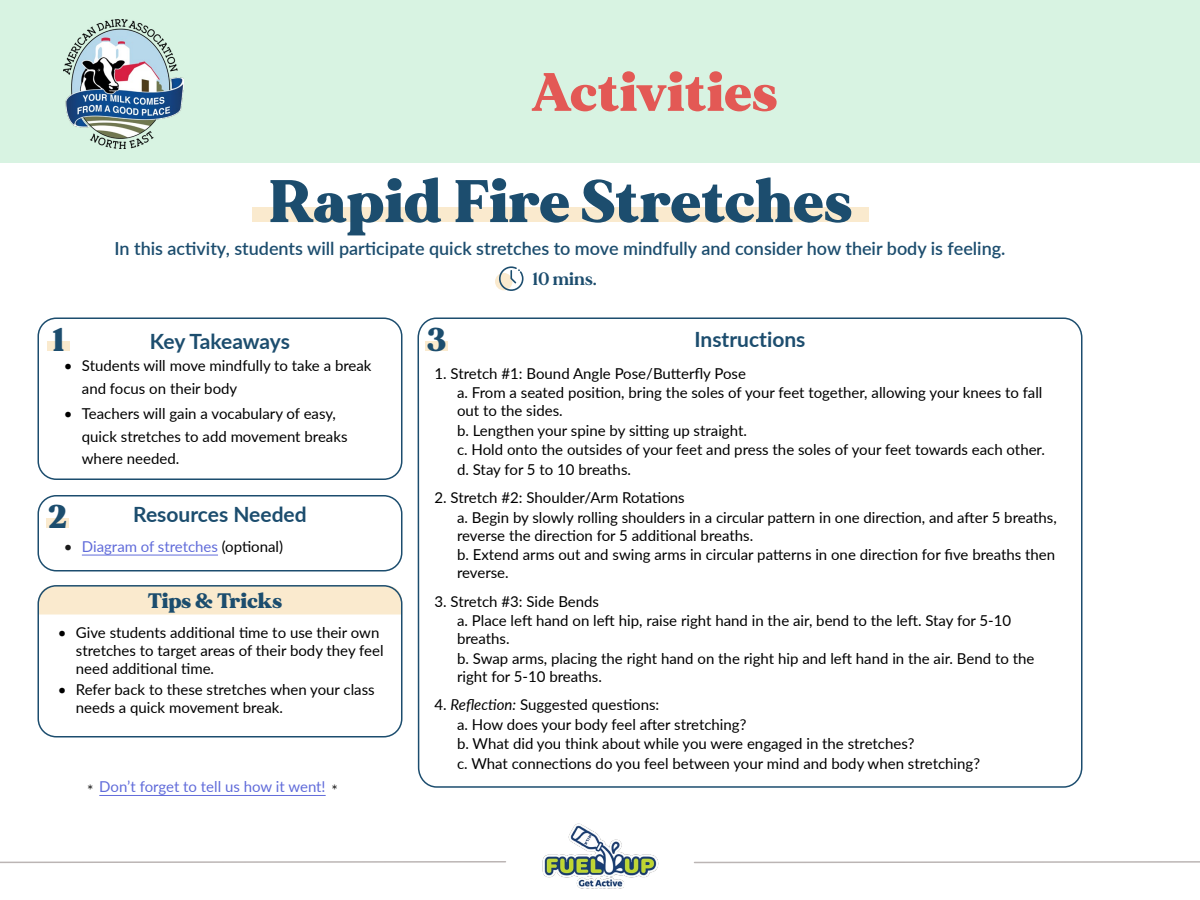
<style>
.page{position:relative;width:1200px;height:900px;background:#fff}
.page>*{position:absolute;margin:0;border:0;box-sizing:border-box;transform-origin:0 0}
.t1{font:900 60px "MADE Mirage";color:#1c4d6e}
.t2{font:900 54px "MADE Mirage";letter-spacing:.02em;color:#e35955}
.t3{font:900 33px "MADE Mirage";color:#1c4d6e}
.t4{font:700 21px "Lato";color:#1c4d6e}
.t5{font:900 21px "MADE Mirage";color:#1c4d6e}
.t6{font:600 18px "Lato";color:#1c4d6e}
.t7{font:700 18px "MADE Mirage";letter-spacing:.01em;color:#1c4d6e}
.t8{font:15px/19.5px "Lato";color:#000}
.t9{font:15px "Lato";color:#616cda}
.t10{font:15px "Lato";color:#1a1a1a}
.s1{font-style:italic}
.s2{color:#1a1a1a}
.s3{color:#000}
</style>
<div class="page">
<div style="left:39px;top:586px;width:363px;height:29px;background:#faeace"></div>
<div style="left:252px;top:207px;width:616px;height:15px;background:#faeace"></div>
<div style="left:0;top:0;width:1200px;height:163px;background:#d8f3e2"></div>
<div style="left:38px;top:317px;width:364px;height:163px;border:2px solid #1c4d6e;border-radius:18px"></div>
<div style="left:38px;top:495px;width:364px;height:77px;border:2px solid #1c4d6e;border-radius:18px"></div>
<hr style="left:82px;top:555px;width:136px;height:1px;background:#616cda">
<div style="left:418px;top:317px;width:664px;height:471px;border:2px solid #1c4d6e;border-radius:19px"></div>
<div style="left:38px;top:585px;width:364px;height:153px;border:2px solid #1c4d6e;border-radius:18px"></div>
<div style="left:495px;top:273px;width:17px;height:17px;background:#faeace;border-radius:50%"></div>
<svg style="left:499px;top:266px;width:25px;height:25px"></svg>
<div style="left:46px;top:519px;width:23px;height:9px;background:#faeace"></div>
<div style="left:47px;top:341px;width:23px;height:10px;background:#faeace"></div>
<div style="left:425px;top:341px;width:23px;height:10px;background:#faeace"></div>
<svg style="left:694px;top:861px;width:506px;height:3px"></svg>
<svg style="left:0;top:861px;width:506px;height:2px"></svg>
<img style="left:542px;top:823px;width:117px;height:66px">
<hr style="left:99px;top:795px;width:227px;height:1px;background:#616cda">
<img style="left:64px;top:20px;width:120px;height:129px">
<h2 class="t2" style="left:532px;top:55px;width:247px">Activities</h2>
<h1 class="t1" style="left:268px;top:160px;width:585px">Rapid Fire Stretches</h1>
<p class="t6" style="left:114px;top:235px;width:893px">In this activity, students will participate quick stretches to move mindfully and consider how their body is feeling.</p>
<p class="t7" style="left:533px;top:267px;width:66px">10 mins.</p>
<h3 class="t3" style="left:52px;top:317px;width:14px">1</h3>
<h3 class="t3" style="left:427px;top:317px;width:21px">3</h3>
<p class="t8" style="left:82px;top:354px;width:291px;line-height:22.5px;text-indent:-18px">• Students will move mindfully to take a break and focus on their body</p>
<p class="t8" style="left:82px;top:402px;width:267px;line-height:22.5px;text-indent:-18px">• Teachers will gain a vocabulary of easy, quick stretches to add movement breaks where needed.</p>
<h3 class="t4" style="left:694px;top:324px;width:113px">Instructions</h3>
<h3 class="t4" style="left:150px;top:326px;width:142px">Key Takeaways</h3>
<p class="t8" style="left:457px;top:363px;width:587px;text-indent:-22px">1. Stretch #1: Bound Angle Pose/Butterfly Pose<br>a. From a seated position, bring the soles of your feet together, allowing your knees to fall</p>
<p class="t8" style="left:457px;top:400px;width:590px">out to the sides.<br>b. Lengthen your spine by sitting up straight.<br>c. Hold onto the outsides of your feet and press the soles of your feet towards each other. d. Stay for 5 to 10 breaths.</p>
<p class="t8" style="left:457px;top:487px;width:601px;text-indent:-22px">2. Stretch #2: Shoulder/Arm Rotations<br>a. Begin by slowly rolling shoulders in a circular pattern in one direction, and after 5 breaths,</p>
<p class="t8" style="left:457px;top:525px;width:600px">reverse the direction for 5 additional breaths.<br>b. Extend arms out and swing arms in circular patterns in one direction for five breaths then</p>
<p class="t8" style="left:457px;top:562px;width:53px">reverse.</p>
<p class="t8" style="left:457px;top:591px;width:556px;text-indent:-22px">3. Stretch #3: Side Bends<br>a. Place left hand on left hip, raise right hand in the air, bend to the left. Stay for 5-10</p>
<p class="t8" style="left:457px;top:628px;width:579px">breaths.<br>b. Swap arms, placing the right hand on the right hip and left hand in the air. Bend to the</p>
<p class="t8" style="left:457px;top:666px;width:146px">right for 5-10 breaths.</p>
<p class="t8" style="left:457px;top:694px;width:525px;text-indent:-22px">4. <span class="s1">Reflection:</span> Suggested questions:<br>a. How does your body feel after stretching?<br>b. What did you think about while you were engaged in the stretches?<br>c. What connections do you feel between your mind and body when stretching?</p>
<h3 class="t3" style="left:48px;top:494px;width:20px">2</h3>
<h3 class="t4" style="left:133px;top:499px;width:175px">Resources Needed</h3>
<p class="t9" style="left:64px;top:535px;width:221px"><span class="s2">•</span> Diagram of stretches <span class="s3">(optional)</span></p>
<h3 class="t5" style="left:148px;top:586px;width:136px">Tips &amp; Tricks</h3>
<p class="t8" style="left:76px;top:622px;width:309px;line-height:18px;text-indent:-18px">• Give students additional time to use their own stretches to target areas of their body they feel need additional time.</p>
<p class="t8" style="left:76px;top:679px;width:300px;line-height:18px;text-indent:-18px">• Refer back to these stretches when your class needs a quick movement break.</p>
<p class="t9" style="left:99px;top:776px;width:228px">Don’t forget to tell us how it went!</p>
<p class="t10" style="left:87px;top:779px;width:8px">*</p>
<p class="t10" style="left:332px;top:779px;width:8px">*</p>
</div>
